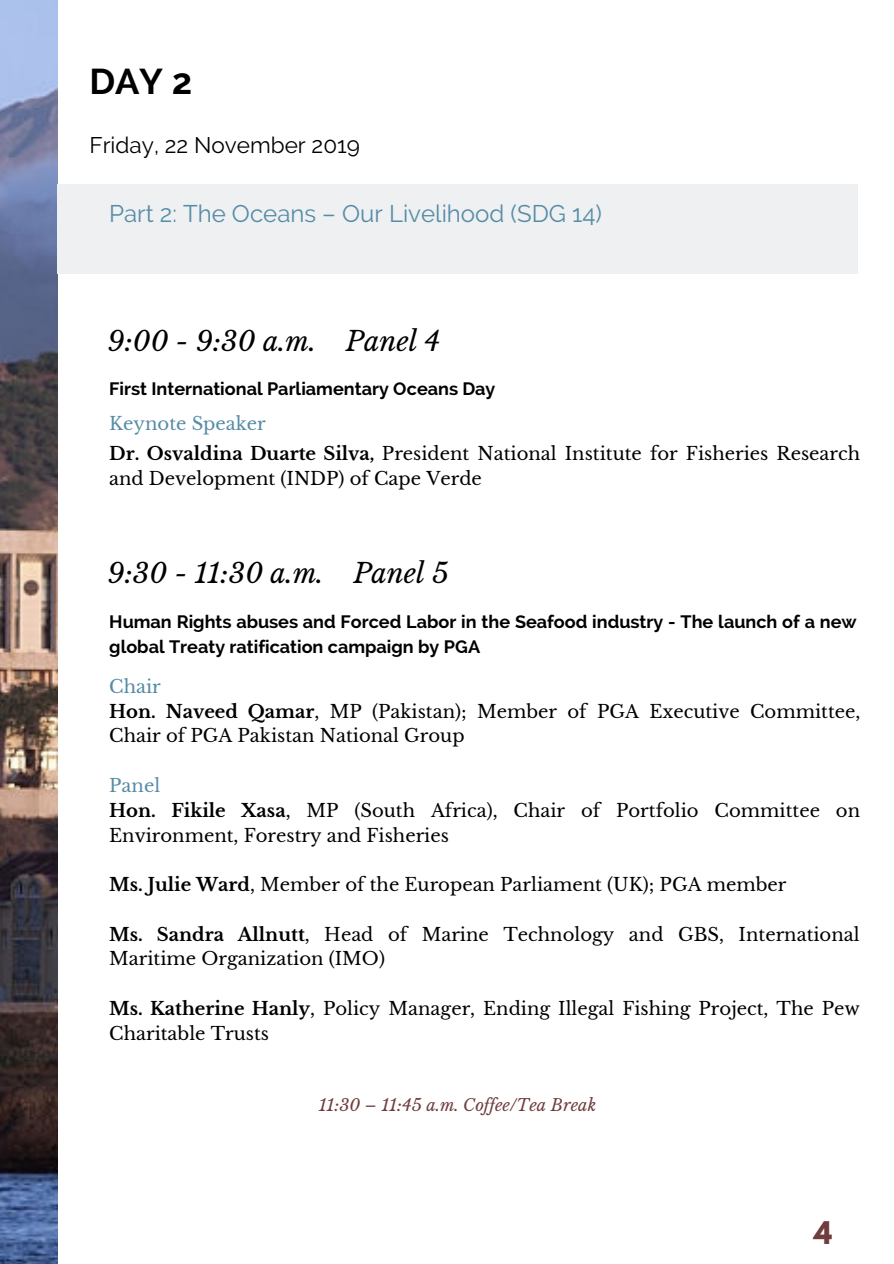
<style>
.page{position:relative;width:894px;height:1264px;background:#fff}
.page>*{position:absolute;margin:0;border:0;box-sizing:border-box;transform-origin:0 0}
.t1{font:700 36px "Raleway";color:#000}
.t2{font:700 27.75px "League Spartan";color:#703d3d}
.t3{font:italic 27px "Libre Baskerville";color:#000}
.t4{font:24px "Raleway";color:#568ca6}
.t5{font:22.5px "Raleway";color:#000}
.t6{font:18px/24.8px "Libre Baskerville";color:#000}
.t7{font:700 18px/24.8px "Raleway";color:#000}
.t8{font:italic 16.5px "Libre Baskerville";color:#703d3d}
.s1{color:#568ca6}
.s2{font-weight:700}
</style>
<div class="page">
<img style="left:0;top:0;width:57px;height:1263px">
<div style="left:57px;top:184px;width:800px;height:89px;background:#eef0f2"></div>
<h1 class="t1" style="left:89px;top:60px;width:104px">DAY 2</h1>
<p class="t5" style="left:89px;top:132px;width:272px">Friday, 22 November 2019</p>
<h3 class="t4" style="left:109px;top:199px;width:494px">Part 2: The Oceans – Our Livelihood (SDG 14)</h3>
<h3 class="t3" style="left:107px;top:325px;width:334px">9:00 - 9:30 a.m. Panel 4</h3>
<p class="t7" style="left:109px;top:376px;width:387px">First International Parliamentary Oceans Day</p>
<p class="t6" style="left:109px;top:408px;width:752px;line-height:30.5px"><span class="s1">Keynote Speaker<br></span><span class="s2">Dr. Osvaldina Duarte Silva,</span> President National Institute for Fisheries Research</p>
<p class="t6" style="left:109px;top:466px;width:374px">and Development (INDP) of Cape Verde</p>
<h3 class="t3" style="left:107px;top:557px;width:342px">9:30 - 11:30 a.m. Panel 5</h3>
<p class="t7" style="left:109px;top:609px;width:749px">Human Rights abuses and Forced Labor in the Seafood industry - The launch of a new global Treaty ratification campaign by PGA</p>
<p class="t6" style="left:109px;top:674px;width:752px"><span class="s1">Chair<br></span><span class="s2">Hon. Naveed Qamar</span>, MP (Pakistan); Member of PGA Executive Committee,<br>Chair of PGA Pakistan National Group</p>
<p class="t6" style="left:109px;top:773px;width:752px"><span class="s1">Panel<br></span><span class="s2">Hon. Fikile Xasa</span>, MP (South Africa), Chair of Portfolio Committee on<br>Environment, Forestry and Fisheries</p>
<p class="t6" style="left:109px;top:872px;width:678px"><span class="s2">Ms. Julie Ward</span>, Member of the European Parliament (UK); PGA member</p>
<p class="t6" style="left:109px;top:922px;width:751px"><span class="s2">Ms. Sandra Allnutt</span>, Head of Marine Technology and GBS, International<br>Maritime Organization (IMO)</p>
<p class="t6" style="left:109px;top:996px;width:751px"><span class="s2">Ms. Katherine Hanly</span>, Policy Manager, Ending Illegal Fishing Project, The Pew<br>Charitable Trusts</p>
<p class="t8" style="left:318px;top:1094px;width:279px">11:30 – 11:45 a.m. Coffee/Tea Break</p>
<h2 class="t2" style="left:813px;top:1218px;width:20px">4</h2>
</div>
